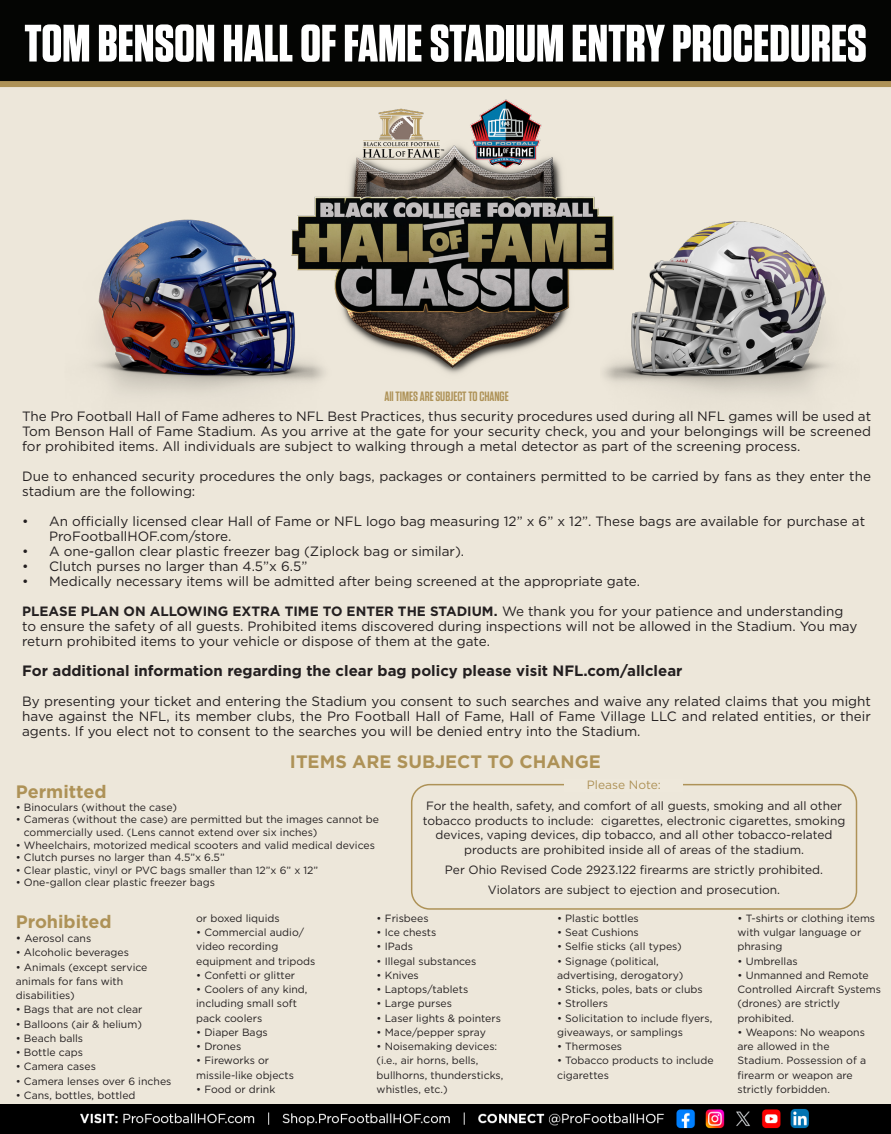
<style>
.page{position:relative;width:891px;height:1134px;background:#ede7da}
.page>*{position:absolute;margin:0;border:0;box-sizing:border-box;transform-origin:0 0}
.t1{font:700 52.5px "Tungsten";color:#fff}
.t2{font:700 18px "Gotham";color:#ae9257}
.t3{font:700 15px "Gotham";color:#231f20}
.t4{font:13.5px/15px "Gotham";color:#231f20}
.t5{font:600 13.5px "Tungsten";color:#ae9257}
.t6{font:12px "Gotham";color:#231f20}
.t7{font:12px "Gotham";color:#ae9257}
.t8{font:10.5px/14.2px "Gotham";color:#231f20}
.s1{font-weight:700}
.s2{font-size:11.25px}
</style>
<div class="page">
<div style="left:0;top:0;width:891px;height:84px;background:#040503"></div>
<div style="left:0;top:81px;width:891px;height:6px;background:#ae9257"></div>
<div style="left:411px;top:784px;width:446px;height:126px;border:2px solid #ae9257;border-radius:18px"></div>
<div style="left:565px;top:779px;width:118px;height:12px;background:#eee8db"></div>
<img style="left:93px;top:219px;width:163px;height:176px">
<img style="left:649px;top:221px;width:182px;height:174px">
<img style="left:256px;top:99px;width:393px;height:288px">
<div style="left:0;top:1104px;width:891px;height:30px;background:#000"></div>
<img style="left:80px;top:1108px;width:729px;height:21px">
<p class="t1" style="left:24px;top:15px;width:844px">TOM BENSON HALL OF FAME STADIUM ENTRY PROCEDURES</p>
<p class="t5" style="left:384px;top:390px;width:126px">All TIMES ARE SUBJECT TO CHANGE</p>
<p class="t4" style="left:22px;top:408px;width:851px;text-align:justify">The Pro Football Hall of Fame adheres to NFL Best Practices, thus security procedures used during all NFL games will be used at Tom Benson Hall of Fame Stadium. As you arrive at the gate for your security check, you and your belongings will be screened for prohibited items. All individuals are subject to walking through a metal detector as part of the screening process.</p>
<p class="t4" style="left:22px;top:468px;width:850px">Due to enhanced security procedures the only bags, packages or containers permitted to be carried by fans as they enter the stadium are the following:</p>
<p class="t4" style="left:49px;top:513px;width:817px;text-indent:-27px">• An officially licensed clear Hall of Fame or NFL logo bag measuring 12” x 6” x 12”. These bags are available for purchase at<br>ProFootballHOF.com/store.</p>
<p class="t4" style="left:22px;top:543px;width:444px">• A one-gallon clear plastic freezer bag (Ziplock bag or similar).</p>
<p class="t4" style="left:22px;top:558px;width:287px">• Clutch purses no larger than 4.5”x 6.5”</p>
<p class="t4" style="left:22px;top:573px;width:619px">• Medically necessary items will be admitted after being screened at the appropriate gate.</p>
<p class="t4" style="left:22px;top:603px;width:837px"><span class="s1">PLEASE PLAN ON ALLOWING EXTRA TIME TO ENTER THE STADIUM.</span> We thank you for your patience and understanding to ensure the safety of all guests. Prohibited items discovered during inspections will not be allowed in the Stadium. You may return prohibited items to your vehicle or dispose of them at the gate.</p>
<p class="t3" style="left:22px;top:661px;width:662px">For additional information regarding the clear bag policy please visit NFL.com/allclear</p>
<p class="t4" style="left:22px;top:693px;width:850px;text-align:justify">By presenting your ticket and entering the Stadium you consent to such searches and waive any related claims that you might have against the NFL, its member clubs, the Pro Football Hall of Fame, Hall of Fame Village LLC and related entities, or their agents. If you elect not to consent to the searches you will be denied entry into the Stadium.</p>
<p class="t2" style="left:290px;top:750px;width:313px">ITEMS ARE SUBJECT TO CHANGE</p>
<p class="t7" style="left:587px;top:777px;width:75px">Please Note:</p>
<p class="t2" style="left:16px;top:780px;width:92px">Permitted</p>
<p class="t8" style="left:16px;top:800px;width:163px">• Binoculars (without the case)</p>
<p class="t8" style="left:16px;top:812px;width:365px">• Cameras (without the case) are permitted but the images cannot be</p>
<p class="t8" style="left:24px;top:825px;width:295px">commercially used. (Lens cannot extend over six inches)</p>
<p class="t8" style="left:16px;top:838px;width:361px">• Wheelchairs, motorized medical scooters and valid medical devices</p>
<p class="t8" style="left:16px;top:850px;width:211px">• Clutch purses no larger than 4.5”x 6.5”</p>
<p class="t8" style="left:16px;top:863px;width:304px">• Clear plastic, vinyl or PVC bags smaller than 12”x 6” x 12”</p>
<p class="t8" style="left:16px;top:875px;width:201px">• One-gallon clear plastic freezer bags</p>
<p class="t2" style="left:16px;top:910px;width:97px">Prohibited</p>
<p class="t8" style="left:16px;top:931px;width:77px"><span class="s2">•</span> Aerosol cans</p>
<p class="t8" style="left:16px;top:945px;width:115px">• Alcoholic beverages</p>
<p class="t8" style="left:16px;top:960px;width:133px">• Animals (except service</p>
<p class="t8" style="left:16px;top:974px;width:109px">animals for fans with</p>
<p class="t8" style="left:16px;top:988px;width:61px">disabilities)</p>
<p class="t8" style="left:16px;top:1002px;width:128px">• Bags that are not clear</p>
<p class="t8" style="left:16px;top:1017px;width:128px">• Balloons (air &amp; helium)</p>
<p class="t8" style="left:16px;top:1031px;width:69px">• Beach balls</p>
<p class="t8" style="left:16px;top:1045px;width:69px">• Bottle caps</p>
<p class="t8" style="left:16px;top:1059px;width:82px">• Camera cases</p>
<p class="t8" style="left:16px;top:1074px;width:157px">• Camera lenses over 6 inches</p>
<p class="t8" style="left:16px;top:1088px;width:121px">• Cans, bottles, bottled</p>
<p class="t6" style="left:426px;top:798px;width:418px">For the health, safety, and comfort of all guests, smoking and all other</p>
<p class="t6" style="left:423px;top:813px;width:424px">tobacco products to include: cigarettes, electronic cigarettes, smoking</p>
<p class="t6" style="left:436px;top:827px;width:398px">devices, vaping devices, dip tobacco, and all other tobacco-related</p>
<p class="t6" style="left:464px;top:842px;width:341px">products are prohibited inside all of areas of the stadium.</p>
<p class="t6" style="left:445px;top:862px;width:380px">Per Ohio Revised Code 2923.122 firearms are strictly prohibited.</p>
<p class="t6" style="left:488px;top:882px;width:294px">Violators are subject to ejection and prosecution.</p>
<p class="t8" style="left:196px;top:911px;width:85px">or boxed liquids</p>
<p class="t8" style="left:196px;top:925px;width:109px">• Commercial audio/</p>
<p class="t8" style="left:196px;top:939px;width:84px">video recording</p>
<p class="t8" style="left:196px;top:954px;width:121px">equipment and tripods</p>
<p class="t8" style="left:196px;top:968px;width:100px">• Confetti or glitter</p>
<p class="t8" style="left:196px;top:982px;width:113px">• Coolers of any kind,</p>
<p class="t8" style="left:196px;top:996px;width:102px">including small soft</p>
<p class="t8" style="left:196px;top:1011px;width:68px">pack coolers</p>
<p class="t8" style="left:196px;top:1025px;width:73px">• Diaper Bags</p>
<p class="t8" style="left:196px;top:1039px;width:47px">• Drones</p>
<p class="t8" style="left:196px;top:1053px;width:74px">• Fireworks or</p>
<p class="t8" style="left:196px;top:1068px;width:99px">missile-like objects</p>
<p class="t8" style="left:196px;top:1082px;width:81px">• Food or drink</p>
<p class="t8" style="left:377px;top:911px;width:53px">• Frisbees</p>
<p class="t8" style="left:377px;top:925px;width:61px">• Ice chests</p>
<p class="t8" style="left:377px;top:939px;width:38px">• IPads</p>
<p class="t8" style="left:377px;top:954px;width:101px">• Illegal substances</p>
<p class="t8" style="left:377px;top:968px;width:44px">• Knives</p>
<p class="t8" style="left:377px;top:982px;width:93px">• Laptops/tablets</p>
<p class="t8" style="left:377px;top:996px;width:77px">• Large purses</p>
<p class="t8" style="left:377px;top:1011px;width:126px">• Laser lights &amp; pointers</p>
<p class="t8" style="left:377px;top:1025px;width:111px">• Mace/pepper spray</p>
<p class="t8" style="left:377px;top:1039px;width:122px">• Noisemaking devices:</p>
<p class="t8" style="left:377px;top:1053px;width:103px">(i.e., air horns, bells,</p>
<p class="t8" style="left:377px;top:1068px;width:128px">bullhorns, thundersticks,</p>
<p class="t8" style="left:377px;top:1082px;width:72px">whistles, etc.)</p>
<p class="t8" style="left:557px;top:911px;width:83px">• Plastic bottles</p>
<p class="t8" style="left:557px;top:925px;width:83px">• Seat Cushions</p>
<p class="t8" style="left:557px;top:939px;width:126px">• Selfie sticks (all types)</p>
<p class="t8" style="left:557px;top:954px;width:103px">• Signage (political,</p>
<p class="t8" style="left:557px;top:968px;width:128px">advertising, derogatory)</p>
<p class="t8" style="left:557px;top:982px;width:147px">• Sticks, poles, bats or clubs</p>
<p class="t8" style="left:557px;top:996px;width:53px">• Strollers</p>
<p class="t8" style="left:557px;top:1011px;width:157px">• Solicitation to include flyers, giveaways, or samplings</p>
<p class="t8" style="left:557px;top:1039px;width:67px">• Thermoses</p>
<p class="t8" style="left:557px;top:1053px;width:158px">• Tobacco products to include cigarettes</p>
<p class="t8" style="left:738px;top:911px;width:139px">• T-shirts or clothing items</p>
<p class="t8" style="left:738px;top:925px;width:125px">with vulgar language or</p>
<p class="t8" style="left:738px;top:939px;width:46px">phrasing</p>
<p class="t8" style="left:738px;top:954px;width:62px">• Umbrellas</p>
<p class="t8" style="left:738px;top:968px;width:133px">• Unmanned and Remote</p>
<p class="t8" style="left:738px;top:982px;width:145px">Controlled Aircraft Systems (drones) are strictly</p>
<p class="t8" style="left:738px;top:1011px;width:58px">prohibited.</p>
<p class="t8" style="left:738px;top:1025px;width:129px">• Weapons: No weapons</p>
<p class="t8" style="left:738px;top:1039px;width:94px">are allowed in the</p>
<p class="t8" style="left:738px;top:1053px;width:130px">Stadium. Possession of a</p>
<p class="t8" style="left:738px;top:1068px;width:117px">firearm or weapon are</p>
<p class="t8" style="left:738px;top:1082px;width:94px">strictly forbidden.</p>
</div>
